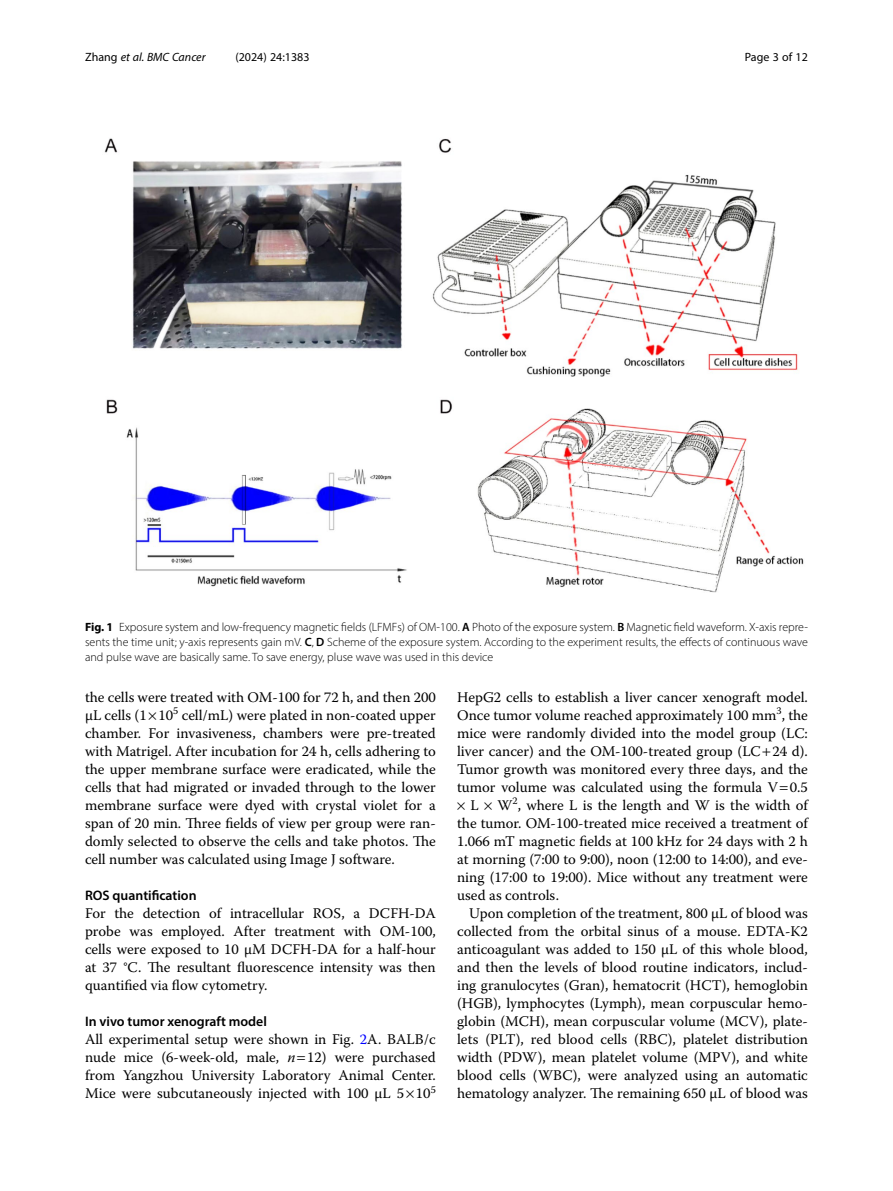
<style>
.page{position:relative;width:893px;height:1191px;background:#fff}
.page>*{position:absolute;margin:0;border:0;box-sizing:border-box;transform-origin:0 0}
.Body_Text{font:14.7px/18px "Warnock Pro";color:#000;text-align:justify}
.Body_Text_Indent{font:14.7px/18px "Warnock Pro";color:#000;text-align:justify}
.Head_2{font:600 13.8px "Myriad Pro";color:#000}
.Figure_Caption{font:300 12px/15px "Myriad Pro";color:#000;text-align:justify}
.t1{font:12px "Myriad Pro";color:#000}
.t2{font:italic 12px "Myriad Pro";color:#000}
.s1{font-style:normal}
.s2{font-weight:700}
.s3{font-weight:600}
.s4{color:#00f}
.s5{font-style:italic}
</style>
<div class="page">
<img style="left:104px;top:138px;width:700px;height:455px">
<p class="t2" style="left:85px;top:50px;width:122px"><span class="s1">Zhang</span> et al. BMC Cancer</p>
<p class="t1" style="left:235px;top:50px;width:76px">(2024) 24:1383</p>
<p class="t1" style="left:745px;top:50px;width:65px">Page 3 of 12</p>
<p class="Figure_Caption" style="left:85px;top:619px;width:724px"><span class="s2">Fig. 1</span> Exposure system and low-frequency magnetic fields (LFMFs) of OM-100. <span class="s3">A</span> Photo of the exposure system. <span class="s3">B</span> Magnetic field waveform. X-axis repre&shy;sents the time unit; y-axis represents gain mV. <span class="s3">C</span>, <span class="s3">D</span> Scheme of the exposure system. According to the experiment results, the effects of continuous wave and pulse wave are basically same. To save energy, pluse wave was used in this device</p>
<p class="Body_Text" style="left:85px;top:688px;width:352px">the cells were treated with OM-100 for 72 h, and then 200 µL cells (1 10<sup>5</sup> cell/mL) were plated in non-coated upper chamber. For invasiveness, chambers were pre-treated with Matrigel. After incubation for 24 h, cells adhering to the upper membrane surface were eradicated, while the cells that had migrated or invaded through to the lower membrane surface were dyed with crystal violet for a span of 20 min. Three fields of view per group were ran&shy;domly selected to observe the cells and take photos. The cell number was calculated using Image J software.</p>
<p class="Head_2" style="left:85px;top:887px;width:113px">ROS quantification</p>
<p class="Body_Text" style="left:85px;top:904px;width:352px">For the detection of intracellular ROS, a DCFH-DA probe was employed. After treatment with OM-100, cells were exposed to 10 µM DCFH-DA for a half-hour at 37 °C. The resultant fluorescence intensity was then quantified via flow cytometry.</p>
<p class="Head_2" style="left:85px;top:1013px;width:183px">In vivo tumor xenograft model</p>
<p class="Body_Text" style="left:85px;top:1030px;width:352px">All experimental setup were shown in Fig. <span class="s4">2</span>A. BALB/c nude mice (6-week-old, male, <span class="s5">n</span> 12) were purchased from Yangzhou University Laboratory Animal Center.<br>Mice were subcutaneously injected with 100 µL 5 10<sup>5</sup></p>
<p class="Body_Text" style="left:457px;top:688px;width:352px">HepG2 cells to establish a liver cancer xenograft model.</p>
<p class="Body_Text" style="left:457px;top:706px;width:352px">Once tumor volume reached approximately 100 mm<sup>3</sup>, the</p>
<p class="Body_Text" style="left:457px;top:724px;width:352px">mice were randomly divided into the model group (LC:</p>
<p class="Body_Text" style="left:457px;top:742px;width:352px">liver cancer) and the OM-100-treated group (LC 24 d).</p>
<p class="Body_Text" style="left:457px;top:760px;width:352px">Tumor growth was monitored every three days, and the</p>
<p class="Body_Text" style="left:457px;top:778px;width:352px">tumor volume was calculated using the formula V 0.5</p>
<p class="Body_Text" style="left:470px;top:796px;width:10px">L</p>
<p class="Body_Text" style="left:457px;top:796px;width:352px;text-indent:40px">W<sup>2</sup>, where L is the length and W is the width of the tumor. OM-100-treated mice received a treatment of 1.066 mT magnetic fields at 100 kHz for 24 days with 2 h at morning (7:00 to 9:00), noon (12:00 to 14:00), and eve&shy;ning (17:00 to 19:00). Mice without any treatment were used as controls.</p>
<p class="Body_Text_Indent" style="left:457px;top:904px;width:352px;text-indent:12px">Upon completion of the treatment, 800 µL of blood was collected from the orbital sinus of a mouse. EDTA-K2 anticoagulant was added to 150 µL of this whole blood, and then the levels of blood routine indicators, includ&shy;ing granulocytes (Gran), hematocrit (HCT), hemoglobin (HGB), lymphocytes (Lymph), mean corpuscular hemo&shy;globin (MCH), mean corpuscular volume (MCV), plate&shy;lets (PLT), red blood cells (RBC), platelet distribution width (PDW), mean platelet volume (MPV), and white blood cells (WBC), were analyzed using an automatic hematology analyzer. The remaining 650 µL of blood was</p>
</div>
